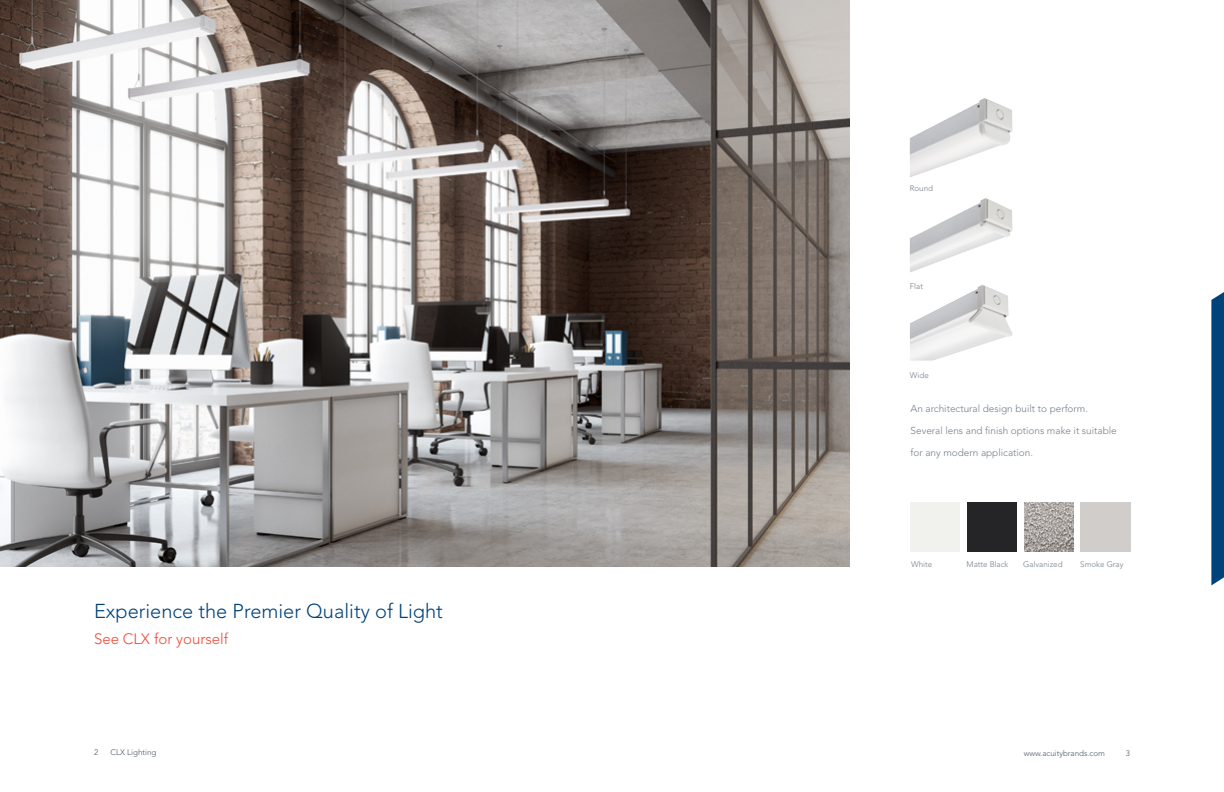
<style>
.page{position:relative;width:1224px;height:792px;background:#fff}
.page>*{position:absolute;margin:0;border:0;box-sizing:border-box;transform-origin:0 0}
.t1{font:300 20px "Avenir LT Std";color:#00437b}
.t2{font:300 15px "Avenir LT Std";color:#f04937}
.t3{font:300 10px "Avenir LT Std";color:#727f8b}
.t4{font:300 8px "Avenir LT Std";color:#727f8b}
.t5{font:300 8px "Avenir LT Std";color:#485865}
</style>
<div class="page">
<img style="left:0;top:0;width:850px;height:567px">
<svg style="left:1211px;top:292px;width:13px;height:293px"></svg>
<img style="left:910px;top:98px;width:103px;height:79px">
<img style="left:910px;top:198px;width:103px;height:74px">
<img style="left:910px;top:285px;width:103px;height:76px">
<img style="left:1024px;top:502px;width:49px;height:49px">
<div style="left:967px;top:502px;width:49px;height:49px;background:#252528"></div>
<p class="t4" style="left:910px;top:184px;width:25px">Round</p>
<p class="t4" style="left:910px;top:281px;width:15px">Flat</p>
<p class="t4" style="left:910px;top:371px;width:20px">Wide</p>
<p class="t3" style="left:911px;top:403px;width:179px">An architectural design built to perform.</p>
<p class="t3" style="left:911px;top:425px;width:208px">Several lens and finish options make it suitable</p>
<p class="t3" style="left:911px;top:447px;width:124px">for any modern application.</p>
<h1 class="t1" style="left:94px;top:600px;width:350px">Experience the Premier Quality of Light</h1>
<h2 class="t2" style="left:94px;top:630px;width:136px">See CLX for yourself</h2>
<p class="t4" style="left:911px;top:560px;width:23px">White</p>
<p class="t4" style="left:967px;top:560px;width:43px">Matte Black</p>
<p class="t4" style="left:1023px;top:560px;width:41px">Galvanized</p>
<p class="t4" style="left:1080px;top:560px;width:45px">Smoke Gray</p>
<p class="t5" style="left:94px;top:747px;width:6px">2</p>
<p class="t5" style="left:111px;top:747px;width:47px">CLX Lighting</p>
<p class="t5" style="left:1024px;top:748px;width:83px">www.acuitybrands.com</p>
<p class="t5" style="left:1126px;top:748px;width:6px">3</p>
</div>
